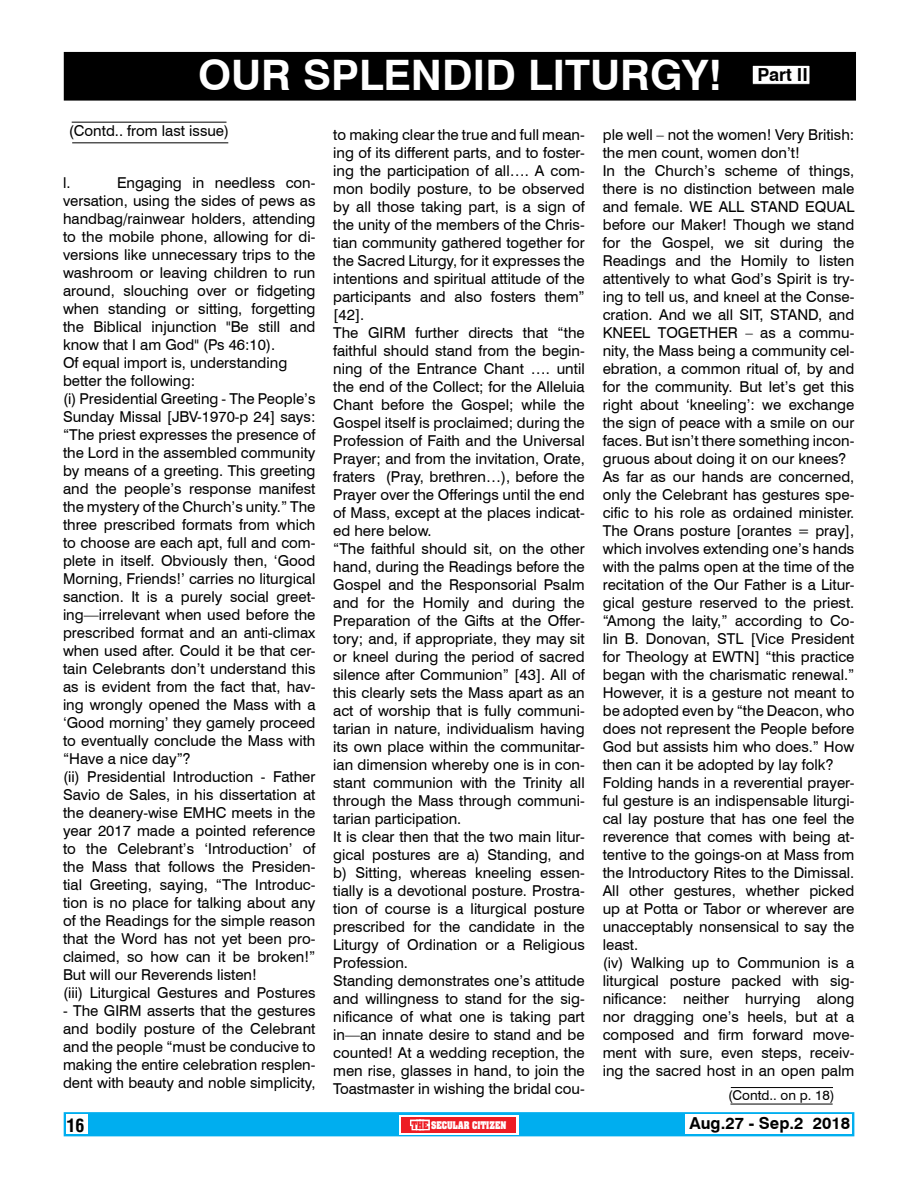
<style>
.page{position:relative;width:918px;height:1188px;background:#fff}
.page>*{position:absolute;margin:0;border:0;box-sizing:border-box;transform-origin:0 0}
.t1{font:700 42px "Swiss 721 BT";color:#fff}
.t2{font:700 18px "Swiss 721 BT";color:#000}
.t3{font:18px "Switzerland Condensed";color:#000}
.t4{font:700 16.5px "Swiss 721 BT";color:#000}
.t5{font:15px/18px "Swiss 721 BT";color:#000}
.t6{font:13.5px "Swiss 721 BT";color:#000}
.t7{font:700 9px "Aardvark";color:#fff;scale:.85 1}
.s1{color:#ed1d24}
</style>
<div class="page">
<div style="left:64px;top:1112px;width:790px;height:24px;background:#00aeef;border:2px solid #00aeef"></div>
<div style="left:66px;top:1114px;width:21px;height:20px;background:#fff"></div>
<div style="left:399px;top:1115px;width:119px;height:20px;background:#fff"></div>
<div style="left:686px;top:1114px;width:166px;height:20px;background:#fff"></div>
<div style="left:401px;top:1117px;width:115px;height:16px;background:#ed1d24"></div>
<svg style="left:410px;top:1119px;width:20px;height:12px"></svg>
<hr style="left:731px;top:1087px;width:102px;height:1px;background:#000">
<hr style="left:730px;top:1104px;width:103px;height:1px;background:#000">
<div style="left:65px;top:53px;width:790px;height:47px;background:#000"></div>
<div style="left:64px;top:52px;width:792px;height:49px;border:2px solid #000"></div>
<div style="left:752px;top:65px;width:58px;height:19px;background:#fff"></div>
<div style="left:752px;top:65px;width:58px;height:20px;border:1px solid #000"></div>
<hr style="left:72px;top:122px;width:155px;height:1px;background:#000">
<hr style="left:72px;top:142px;width:156px;height:1px;background:#000">
<h1 class="t1" style="left:198px;top:49px;width:526px">OUR SPLENDID LITURGY!</h1>
<p class="t2" style="left:758px;top:64px;width:52px">Part II</p>
<p class="t5" style="left:69px;top:122px;width:162px">(Contd.. from last issue)</p>
<p class="t5" style="left:333px;top:126px;width:253px">to making clear the true and full mean&shy;ing of its different parts, and to foster&shy;ing the participation of all…. A com&shy;mon bodily posture, to be observed by all those taking part, is a sign of the unity of the members of the Chris&shy;tian community gathered together for the Sacred Liturgy, for it expresses the intentions and spiritual attitude of the participants and also fosters them” [42].<br>The GIRM further directs that “the faithful should stand from the begin&shy;ning of the Entrance Chant …. until the end of the Collect; for the Alleluia Chant before the Gospel; while the Gospel itself is proclaimed; during the Profession of Faith and the Universal Prayer; and from the invitation, Orate, fraters (Pray, brethren…), before the Prayer over the Offerings until the end of Mass, except at the places indicat&shy;ed here below.<br>“The faithful should sit, on the other hand, during the Readings before the Gospel and the Responsorial Psalm and for the Homily and during the Preparation of the Gifts at the Offer&shy;tory; and, if appropriate, they may sit or kneel during the period of sacred silence after Communion” [43]. All of this clearly sets the Mass apart as an act of worship that is fully communi&shy;tarian in nature, individualism having its own place within the communitar&shy;ian dimension whereby one is in con&shy;stant communion with the Trinity all through the Mass through communi&shy;tarian participation.<br>It is clear then that the two main litur&shy;gical postures are a) Standing, and b) Sitting, whereas kneeling essen&shy;tially is a devotional posture. Prostra&shy;tion of course is a liturgical posture prescribed for the candidate in the Liturgy of Ordination or a Religious Profession.<br>Standing demonstrates one’s attitude and willingness to stand for the sig&shy;nificance of what one is taking part in—an innate desire to stand and be counted! At a wedding reception, the men rise, glasses in hand, to join the Toastmaster in wishing the bridal cou-</p>
<p class="t5" style="left:603px;top:126px;width:253px">ple well – not the women! Very British: the men count, women don’t!<br>In the Church’s scheme of things, there is no distinction between male and female. WE ALL STAND EQUAL before our Maker! Though we stand for the Gospel, we sit during the Readings and the Homily to listen attentively to what God’s Spirit is try&shy;ing to tell us, and kneel at the Conse&shy;cration. And we all SIT, STAND, and KNEEL TOGETHER – as a commu&shy;nity, the Mass being a community cel&shy;ebration, a common ritual of, by and for the community. But let’s get this right about ‘kneeling’: we exchange the sign of peace with a smile on our faces. But isn’t there something incon&shy;gruous about doing it on our knees?<br>As far as our hands are concerned, only the Celebrant has gestures spe&shy;cific to his role as ordained minister.<br>The Orans posture [orantes = pray], which involves extending one’s hands with the palms open at the time of the recitation of the Our Father is a Litur&shy;gical gesture reserved to the priest. “Among the laity,” according to Co&shy;lin B. Donovan, STL [Vice President for Theology at EWTN] “this practice began with the charismatic renewal.” However, it is a gesture not meant to be adopted even by “the Deacon, who does not represent the People before God but assists him who does.” How then can it be adopted by lay folk?<br>Folding hands in a reverential prayer&shy;ful gesture is an indispensable liturgi&shy;cal lay posture that has one feel the reverence that comes with being at&shy;tentive to the goings-on at Mass from the Introductory Rites to the Dimissal.<br>All other gestures, whether picked up at Potta or Tabor or wherever are unacceptably nonsensical to say the least.<br>(iv) Walking up to Communion is a liturgical posture packed with sig&shy;nificance: neither hurrying along nor dragging one’s heels, but at a composed and firm forward move&shy;ment with sure, even steps, receiv&shy;ing the sacred host in an open palm</p>
<p class="t5" style="left:63px;top:174px;width:254px;text-indent:54px">Engaging in needless con&shy;versation, using the sides of pews as handbag/rainwear holders, attending to the mobile phone, allowing for di&shy;versions like unnecessary trips to the washroom or leaving children to run around, slouching over or fidgeting when standing or sitting, forgetting the Biblical injunction "Be still and know that I am God" (Ps 46:10).<br>Of equal import is, understanding better the following:<br>(i) Presidential Greeting - The People’s Sunday Missal [JBV-1970-p 24] says: “The priest expresses the presence of the Lord in the assembled community by means of a greeting. This greeting and the people’s response manifest the mystery of the Church’s unity.” The three prescribed formats from which to choose are each apt, full and com&shy;plete in itself. Obviously then, ‘Good Morning, Friends!’ carries no liturgical sanction. It is a purely social greet&shy;ing—irrelevant when used before the prescribed format and an anti-climax when used after. Could it be that cer&shy;tain Celebrants don’t understand this as is evident from the fact that, hav&shy;ing wrongly opened the Mass with a ‘Good morning’ they gamely proceed to eventually conclude the Mass with “Have a nice day”?<br>(ii) Presidential Introduction - Father Savio de Sales, in his dissertation at the deanery-wise EMHC meets in the year 2017 made a pointed reference to the Celebrant’s ‘Introduction’ of the Mass that follows the Presiden&shy;tial Greeting, saying, “The Introduc&shy;tion is no place for talking about any of the Readings for the simple reason that the Word has not yet been pro&shy;claimed, so how can it be broken!” But will our Reverends listen!<br>(iii) Liturgical Gestures and Postures</p>
<p class="t5" style="left:63px;top:1002px;width:254px;text-align:justify">- The GIRM asserts that the gestures and bodily posture of the Celebrant and the people “must be conducive to making the entire celebration resplen&shy;dent with beauty and noble simplicity,</p>
<p class="t5" style="left:63px;top:174px;width:9px">l.</p>
<p class="t6" style="left:728px;top:1087px;width:108px">(Contd.. on p. 18)</p>
<p class="t3" style="left:67px;top:1114px;width:19px">16</p>
<p class="t7" style="left:411px;top:1118px;width:113px"><span class="s1">THE</span> SECULAR CITIZEN</p>
<p class="t4" style="left:689px;top:1113px;width:162px">Aug.27 - Sep.2 2018</p>
</div>
